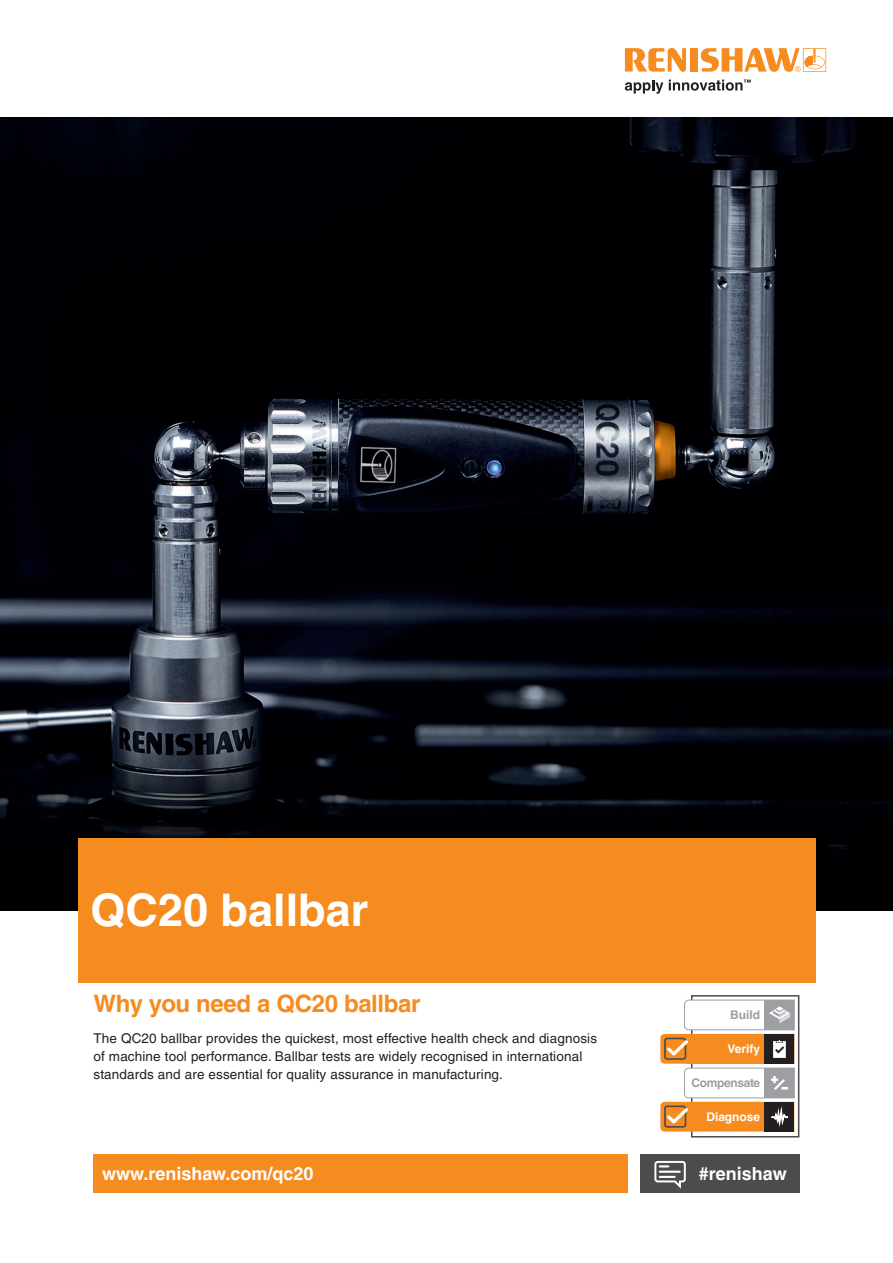
<style>
.page{position:relative;width:893px;height:1263px;background:#fff}
.page>*{position:absolute;margin:0;border:0;box-sizing:border-box;transform-origin:0 0}
.Headline_30pt_BOLD{font:700 45px "Helvetica LT Pro";color:#fff}
.Subheading_16pt_Bold{font:700 24px "Helvetica LT Pro";letter-spacing:-.015em;color:#f68c1f}
.back_page_URL_white___hashtag{font:700 18px "Helvetica LT Pro";color:#fff}
.Body_Text_9pt{font:13.5px/18px "Helvetica LT Pro";letter-spacing:.01em;color:#231f20}
.Diagram_caption_text{font:700 12px "Helvetica LT Pro";letter-spacing:-.03em;color:#9d9fa2}
.Diagram_caption_text-2{font:700 12px "Helvetica LT Pro";color:#fff}
</style>
<div class="page">
<div style="left:639px;top:1154px;width:160px;height:39px;background:#4d4b4d"></div>
<svg style="left:654px;top:1161px;width:32px;height:28px"></svg>
<img style="left:0;top:117px;width:893px;height:793px">
<div style="left:78px;top:838px;width:737px;height:144px;background:#f68c1f"></div>
<div style="left:94px;top:1154px;width:534px;height:39px;background:#f68c1f"></div>
<div style="left:691px;top:995px;width:108px;height:142px;border:2px solid #4d4b4d"></div>
<div style="left:765px;top:1102px;width:29px;height:30px;background:#231f20"></div>
<svg style="left:660px;top:999px;width:135px;height:132px"></svg>
<svg style="left:625px;top:80px;width:38px;height:14px"></svg>
<svg style="left:625px;top:48px;width:61px;height:24px"></svg>
<div style="left:690px;top:48px;width:8px;height:24px;background:#f68c1f"></div>
<svg style="left:701px;top:48px;width:125px;height:24px"></svg>
<svg style="left:669px;top:80px;width:82px;height:11px"></svg>
<p class="Headline_30pt_BOLD" style="left:91px;top:883px;width:279px">QC20 ballbar</p>
<p class="Subheading_16pt_Bold" style="left:94px;top:989px;width:328px">Why you need a QC20 ballbar</p>
<p class="Body_Text_9pt" style="left:94px;top:1029px;width:505px">The QC20 ballbar provides the quickest, most effective health check and diagnosis of machine tool performance. Ballbar tests are widely recognised in international standards and are essential for quality assurance in manufacturing.</p>
<p class="back_page_URL_white___hashtag" style="left:102px;top:1163px;width:213px">www.renishaw.com/qc20</p>
<p class="Diagram_caption_text" style="left:730px;top:1008px;width:31px">Build</p>
<p class="Diagram_caption_text-2" style="left:728px;top:1041px;width:34px">Verify</p>
<p class="Diagram_caption_text" style="left:691px;top:1076px;width:70px">Compensate</p>
<p class="Diagram_caption_text-2" style="left:706px;top:1109px;width:55px">Diagnose</p>
<p class="back_page_URL_white___hashtag" style="left:699px;top:1163px;width:89px">#renishaw</p>
</div>
